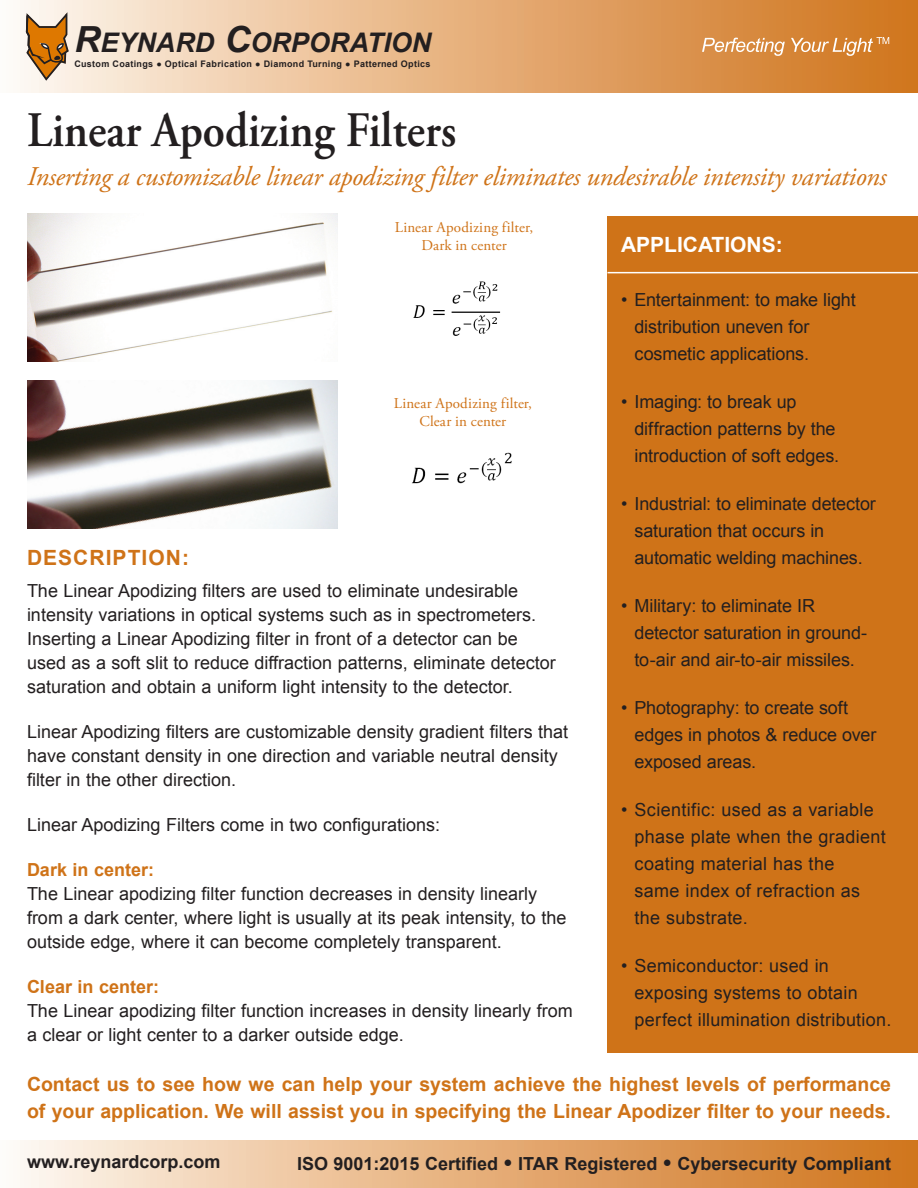
<style>
.page{position:relative;width:918px;height:1188px;background:#fff}
.page>*{position:absolute;margin:0;border:0;box-sizing:border-box;transform-origin:0 0}
.t1{font:600 49.5px "Adobe Garamond Pro";color:#231f20;scale:.91 1}
.t2{font:italic 27px "Adobe Garamond Pro";letter-spacing:-.01em;color:#cf7318}
.t3{font:italic 700 27px "Arial";color:#231f20}
.t4{font:700 21px "Arial";color:#fff}
.Description{font:700 21px "Arial";letter-spacing:.05em;color:#cf7318}
.Description-2{font:700 19.5px/27px "Arial";color:#cf7318}
.Description-3{font:18px/27px "Arial";color:#231f20}
.Description-4{font:18px/27px "Arial";letter-spacing:.02em;color:#231f20}
.Description-5{font:700 18px "Arial";color:#231f20}
.Description-6{font:700 18px "Arial";color:#cf7318}
.t5{font:15px "Adobe Garamond Pro";letter-spacing:.015em;color:#cf7318}
.t6{font:700 9px "Arial";letter-spacing:.035em;color:#231f20}
.s1{font-size:36px}
</style>
<div class="page">
<div style="left:0;top:1141px;width:918px;height:47px;background:linear-gradient(to right,#fef6ee,#cf7116)"></div>
<div style="left:608px;top:216px;width:310px;height:837px;background:#cf7318"></div>
<hr style="left:608px;top:272px;width:310px;height:1px;background:#fff">
<img style="left:413px;top:281px;width:88px;height:55px">
<img style="left:412px;top:452px;width:100px;height:32px">
<img style="left:27px;top:380px;width:311px;height:149px">
<img style="left:27px;top:213px;width:311px;height:149px">
<div style="left:0;top:0;width:918px;height:93px;background:linear-gradient(to right,#fef6ee,#cf7116)"></div>
<svg style="left:25px;top:10px;width:45px;height:72px;background:#ca9d6a"></svg>
<svg style="left:702px;top:38px;width:83px;height:18px"></svg>
<svg style="left:791px;top:37px;width:98px;height:19px;background:#db9856"></svg>
<p class="t3" style="left:74px;top:25px;width:359px"><span class="s1">R</span>EYNARD <span class="s1">C</span>ORPORATION</p>
<p class="t6" style="left:74px;top:58px;width:358px">Custom Coatings ● Optical Fabrication ● Diamond Turning ● Patterned Optics</p>
<p class="t1" style="left:27px;top:102px;width:473px">Linear Apodizing Filters</p>
<p class="t2" style="left:27px;top:160px;width:861px">Inserting a customizable linear apodizing filter eliminates undesirable intensity variations</p>
<p class="t5" style="left:395px;top:218px;width:140px">Linear Apodizing filter,</p>
<p class="t5" style="left:421px;top:236px;width:87px">Dark in center</p>
<p class="t4" style="left:621px;top:231px;width:163px">APPLICATIONS:</p>
<p class="Description" style="left:27px;top:543px;width:164px">DESCRIPTION:</p>
<p class="t5" style="left:394px;top:394px;width:140px">Linear Apodizing filter,</p>
<p class="t5" style="left:420px;top:412px;width:88px">Clear in center</p>
<p class="Description-3" style="left:27px;top:579px;width:530px;line-height:24px">The Linear Apodizing filters are used to eliminate undesirable intensity variations in optical systems such as in spectrometers.<br>Inserting a Linear Apodizing filter in front of a detector can be used as a soft slit to reduce diffraction patterns, eliminate detector saturation and obtain a uniform light intensity to the detector.</p>
<p class="Description-3" style="left:27px;top:720px;width:543px;line-height:24px">Linear Apodizing filters are customizable density gradient filters that have constant density in one direction and variable neutral density filter in the other direction.</p>
<p class="Description-3" style="left:27px;top:811px;width:415px">Linear Apodizing Filters come in two configurations:</p>
<p class="Description-6" style="left:27px;top:858px;width:129px">Dark in center:</p>
<p class="Description-3" style="left:27px;top:882px;width:541px;line-height:24px">The Linear apodizing filter function decreases in density linearly from a dark center, where light is usually at its peak intensity, to the outside edge, where it can become completely transparent.</p>
<p class="Description-6" style="left:27px;top:975px;width:134px">Clear in center:</p>
<p class="Description-3" style="left:27px;top:999px;width:547px;line-height:24px">The Linear apodizing filter function increases in density linearly from a clear or light center to a darker outside edge.</p>
<p class="Description-3" style="left:634px;top:287px;width:223px;text-indent:-14px">• Entertainment: to make light distribution uneven for cosmetic applications.</p>
<p class="Description-3" style="left:634px;top:389px;width:206px;text-indent:-14px">• Imaging: to break up diffraction patterns by the introduction of soft edges.</p>
<p class="Description-3" style="left:634px;top:491px;width:243px;text-indent:-14px">• Industrial: to eliminate detector saturation that occurs in automatic welding machines.</p>
<p class="Description-3" style="left:634px;top:593px;width:234px;text-indent:-14px">• Military: to eliminate IR detector saturation in ground&shy;to-air and air-to-air missiles.</p>
<p class="Description-3" style="left:634px;top:695px;width:243px;text-indent:-14px">• Photography: to create soft edges in photos &amp; reduce over exposed areas.</p>
<p class="Description-4" style="left:634px;top:797px;width:253px;text-indent:-14px">• Scientific: used as a variable phase plate when the gradient coating material has the<br>same index of refraction as the substrate.</p>
<p class="Description-3" style="left:634px;top:953px;width:258px;text-indent:-14px">• Semiconductor: used in exposing systems to obtain perfect illumination distribution.</p>
<p class="Description-2" style="left:27px;top:1072px;width:866px">Contact us to see how we can help your system achieve the highest levels of performance of your application. We will assist you in specifying the Linear Apodizer filter to your needs.</p>
<p class="Description-5" style="left:27px;top:1150px;width:195px">www.reynardcorp.com</p>
<p class="Description-5" style="left:297px;top:1151px;width:595px">ISO 9001:2015 Certified <sup>●</sup> ITAR Registered <sup>●</sup> Cybersecurity Compliant</p>
</div>
